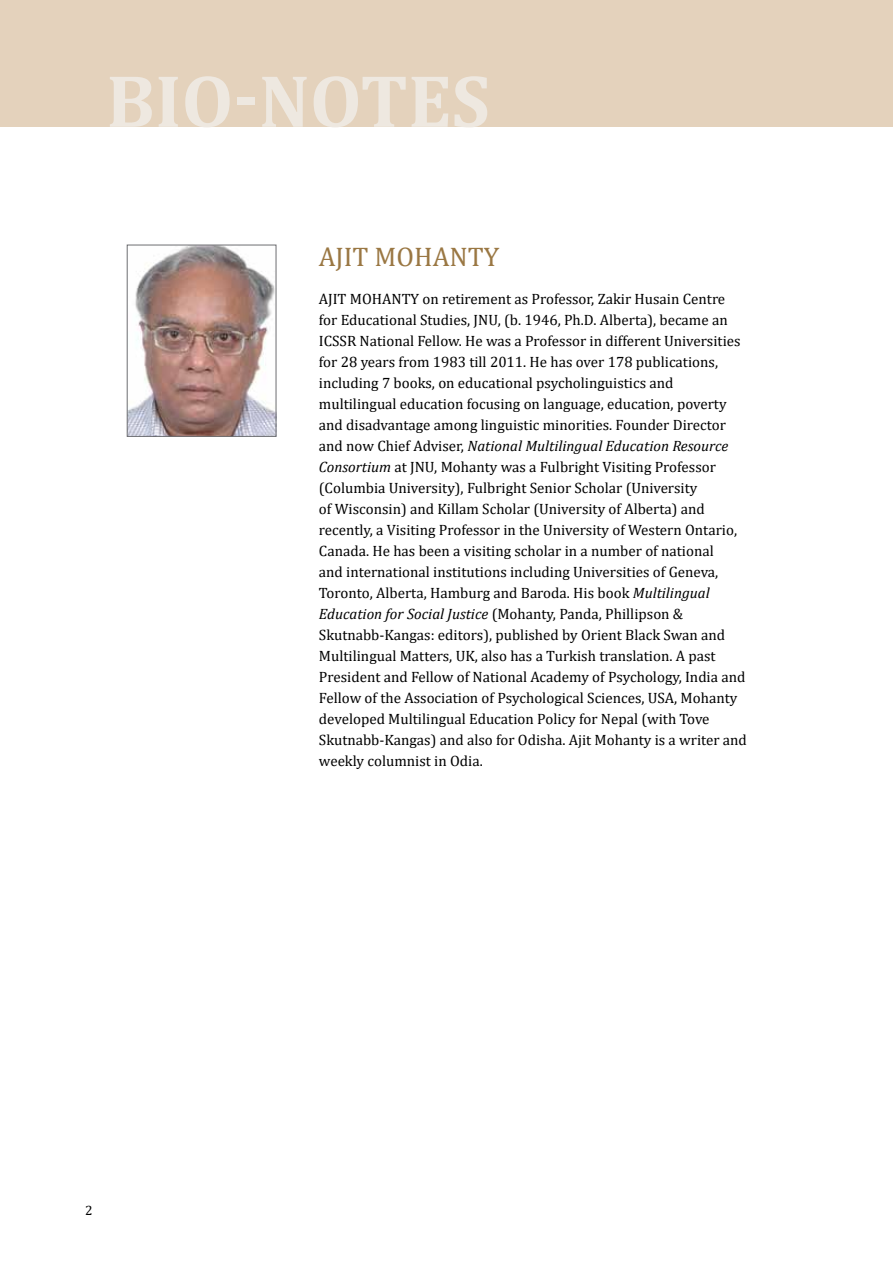
<style>
.page{position:relative;width:893px;height:1263px;background:#fff}
.page>*{position:absolute;margin:0;border:0;box-sizing:border-box;transform-origin:0 0}
.t1{font:700 75px "Cambria";color:#eee8e0}
.t2{font:27px "Cambria";color:#9a7743}
.t3{font:15px/21px "Cambria";color:#000}
.t4{font:13.5px "Cambria";color:#000}
.s1{font-style:italic}
</style>
<div class="page">
<div style="left:0;top:0;width:893px;height:127px;background:#e4d2bc"></div>
<img style="left:129px;top:247px;width:145px;height:188px">
<div style="left:127px;top:245px;width:149px;height:192px;border:1px solid #6d6e71"></div>
<p class="t1" style="left:106px;top:48px;width:385px">BIO-NOTES</p>
<p class="t2" style="left:319px;top:241px;width:182px">AJIT MOHANTY</p>
<p class="t3" style="left:319px;top:288px;width:430px">AJIT MOHANTY on retirement as Professor, Zakir Husain Centre for Educational Studies, JNU, (b. 1946, Ph.D. Alberta), became an ICSSR National Fellow. He was a Professor in different Universities for 28 years from 1983 till 2011. He has over 178 publications, including 7 books, on educational psycholinguistics and multilingual education focusing on language, education, poverty and disadvantage among linguistic minorities. Founder Director and now Chief Adviser, <span class="s1">National Multilingual Education Resource Consortium</span> at JNU, Mohanty was a Fulbright Visiting Professor (Columbia University), Fulbright Senior Scholar (University<br>of Wisconsin) and Killam Scholar (University of Alberta) and recently, a Visiting Professor in the University of Western Ontario, Canada. He has been a visiting scholar in a number of national<br>and international institutions including Universities of Geneva, Toronto, Alberta, Hamburg and Baroda. His book <span class="s1">Multilingual Education for Social Justice</span> (Mohanty, Panda, Phillipson &amp; Skutnabb-Kangas: editors), published by Orient Black Swan and Multilingual Matters, UK, also has a Turkish translation. A past President and Fellow of National Academy of Psychology, India and Fellow of the Association of Psychological Sciences, USA, Mohanty developed Multilingual Education Policy for Nepal (with Tove Skutnabb-Kangas) and also for Odisha. Ajit Mohanty is a writer and weekly columnist in Odia.</p>
<p class="t4" style="left:85px;top:1202px;width:9px">2</p>
</div>
